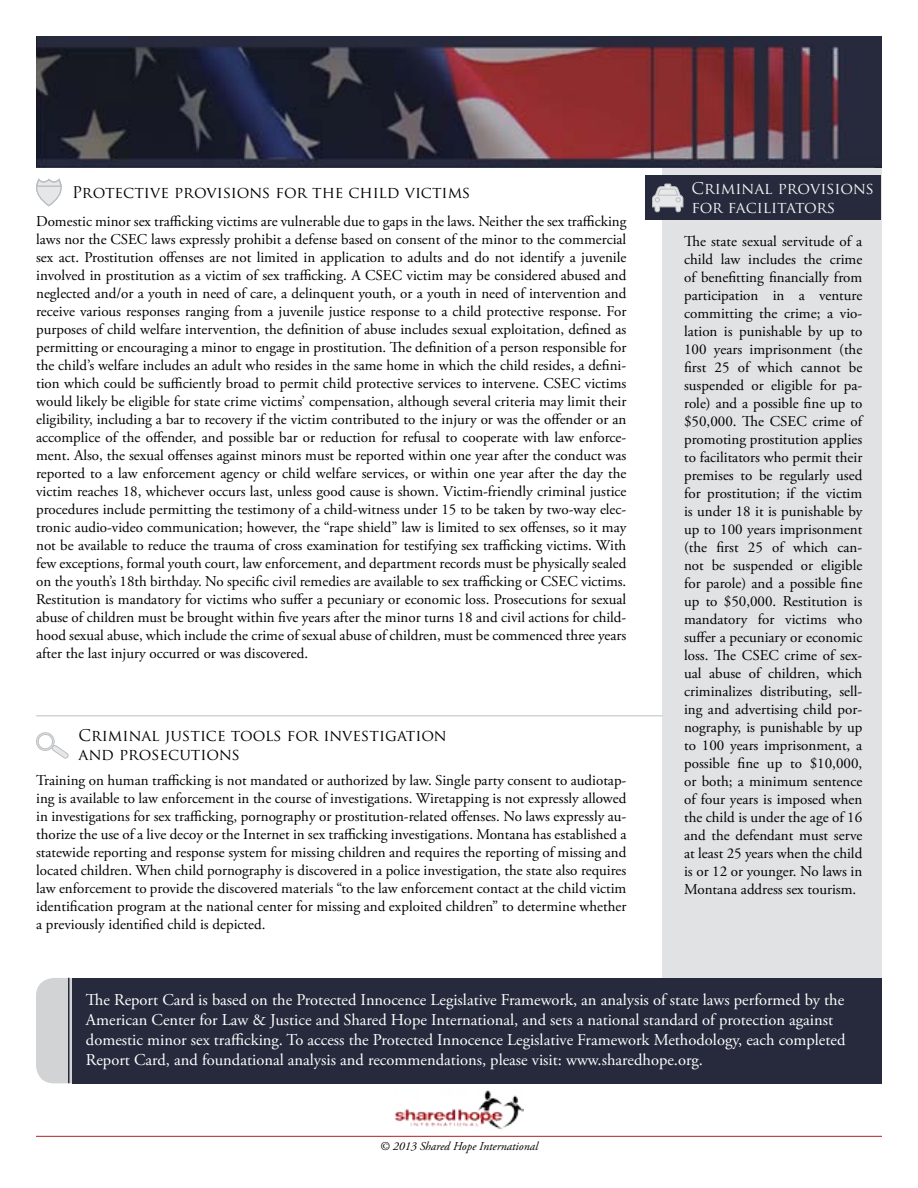
<style>
.page{position:relative;width:918px;height:1188px;background:#fff}
.page>*{position:absolute;margin:0;border:0;box-sizing:border-box;transform-origin:0 0}
.t1{font:16.5px/19.8px "Adobe Garamond Pro";color:#fff}
.t2{font:15.75px/18.9px "Trajan Pro";color:#000}
.t3{font:15.75px/18.9px "Trajan Pro";color:#f3f4f4}
.t4{font:15px/18px "Adobe Garamond Pro";color:#000;text-align:justify}
.t5{font:italic 12px "Adobe Garamond Pro";color:#000}
</style>
<div class="page">
<div style="left:662px;top:165px;width:220px;height:881px;background:#e1e2e3"></div>
<div style="left:645px;top:176px;width:236px;height:44px;background:#272a3d"></div>
<img style="left:36px;top:36px;width:846px;height:132px">
<hr style="left:36px;top:715px;width:626px;height:1px;background:#bcbec0">
<svg style="left:36px;top:732px;width:32px;height:27px"></svg>
<svg style="left:36px;top:178px;width:26px;height:29px"></svg>
<svg style="left:652px;top:183px;width:32px;height:30px"></svg>
<hr style="left:36px;top:1136px;width:846px;height:1px;background:#b52025">
<img style="left:394px;top:1090px;width:130px;height:40px">
<div style="left:36px;top:978px;width:57px;height:105px;background:#d1d3d4;border-radius:18px"></div>
<div style="left:72px;top:978px;width:810px;height:105px;background:#262a3c"></div>
<hr style="left:68px;top:978px;width:1px;height:105px;background:#262a3c">
<p class="t2" style="left:72px;top:183px;width:400px">Protective provisions for the child victims</p>
<p class="t3" style="left:691px;top:178px;width:184px">Criminal provisions for facilitators</p>
<p class="t4" style="left:36px;top:213px;width:592px">Domestic minor sex trafficking victims are vulnerable due to gaps in the laws. Neither the sex trafficking laws nor the CSEC laws expressly prohibit a defense based on consent of the minor to the commercial sex act. Prostitution offenses are not limited in application to adults and do not identify a juvenile involved in prostitution as a victim of sex trafficking. A CSEC victim may be considered abused and neglected and/or a youth in need of care, a delinquent youth, or a youth in need of intervention and receive various responses ranging from a juvenile justice response to a child protective response. For purposes of child welfare intervention, the definition of abuse includes sexual exploitation, defined as permitting or encouraging a minor to engage in prostitution. The definition of a person responsible for the child’s welfare includes an adult who resides in the same home in which the child resides, a defini&shy;tion which could be sufficiently broad to permit child protective services to intervene. CSEC victims would likely be eligible for state crime victims’ compensation, although several criteria may limit their eligibility, including a bar to recovery if the victim contributed to the injury or was the offender or an accomplice of the offender, and possible bar or reduction for refusal to cooperate with law enforce&shy;ment. Also, the sexual offenses against minors must be reported within one year after the conduct was reported to a law enforcement agency or child welfare services, or within one year after the day the victim reaches 18, whichever occurs last, unless good cause is shown. Victim-friendly criminal justice procedures include permitting the testimony of a child-witness under 15 to be taken by two-way elec&shy;tronic audio-video communication; however, the “rape shield” law is limited to sex offenses, so it may not be available to reduce the trauma of cross examination for testifying sex trafficking victims. With few exceptions, formal youth court, law enforcement, and department records must be physically sealed on the youth’s 18th birthday. No specific civil remedies are available to sex trafficking or CSEC victims.<br>Restitution is mandatory for victims who suffer a pecuniary or economic loss. Prosecutions for sexual abuse of children must be brought within five years after the minor turns 18 and civil actions for child&shy;hood sexual abuse, which include the crime of sexual abuse of children, must be commenced three years after the last injury occurred or was discovered.</p>
<p class="t2" style="left:79px;top:726px;width:370px">Criminal justice tools for investigation and prosecutions</p>
<p class="t4" style="left:36px;top:772px;width:592px">Training on human trafficking is not mandated or authorized by law. Single party consent to audiotap&shy;ing is available to law enforcement in the course of investigations. Wiretapping is not expressly allowed in investigations for sex trafficking, pornography or prostitution-related offenses. No laws expressly au&shy;thorize the use of a live decoy or the Internet in sex trafficking investigations. Montana has established a statewide reporting and response system for missing children and requires the reporting of missing and located children. When child pornography is discovered in a police investigation, the state also requires law enforcement to provide the discovered materials “to the law enforcement contact at the child victim identification program at the national center for missing and exploited children” to determine whether a previously identified child is depicted.</p>
<p class="t4" style="left:684px;top:233px;width:180px">The state sexual servitude of a child law includes the crime of benefitting financially from participation in a venture committing the crime; a vio&shy;lation is punishable by up to 100 years imprisonment (the first 25 of which cannot be suspended or eligible for pa&shy;role) and a possible fine up to $50,000. The CSEC crime of promoting prostitution applies to facilitators who permit their premises to be regularly used for prostitution; if the victim is under 18 it is punishable by up to 100 years imprisonment (the first 25 of which can&shy;not be suspended or eligible for parole) and a possible fine up to $50,000. Restitution is mandatory for victims who suffer a pecuniary or economic loss. The CSEC crime of sex&shy;ual abuse of children, which criminalizes distributing, sell&shy;ing and advertising child por&shy;nography, is punishable by up to 100 years imprisonment, a possible fine up to $10,000, or both; a minimum sentence of four years is imposed when the child is under the age of 16 and the defendant must serve at least 25 years when the child is or 12 or younger. No laws in Montana address sex tourism.</p>
<p class="t1" style="left:86px;top:991px;width:761px">The Report Card is based on the Protected Innocence Legislative Framework, an analysis of state laws performed by the American Center for Law &amp; Justice and Shared Hope International, and sets a national standard of protection against domestic minor sex trafficking. To access the Protected Innocence Legislative Framework Methodology, each completed Report Card, and foundational analysis and recommendations, please visit: www.sharedhope.org.</p>
<p class="t5" style="left:380px;top:1139px;width:160px">© 2013 Shared Hope International</p>
</div>
